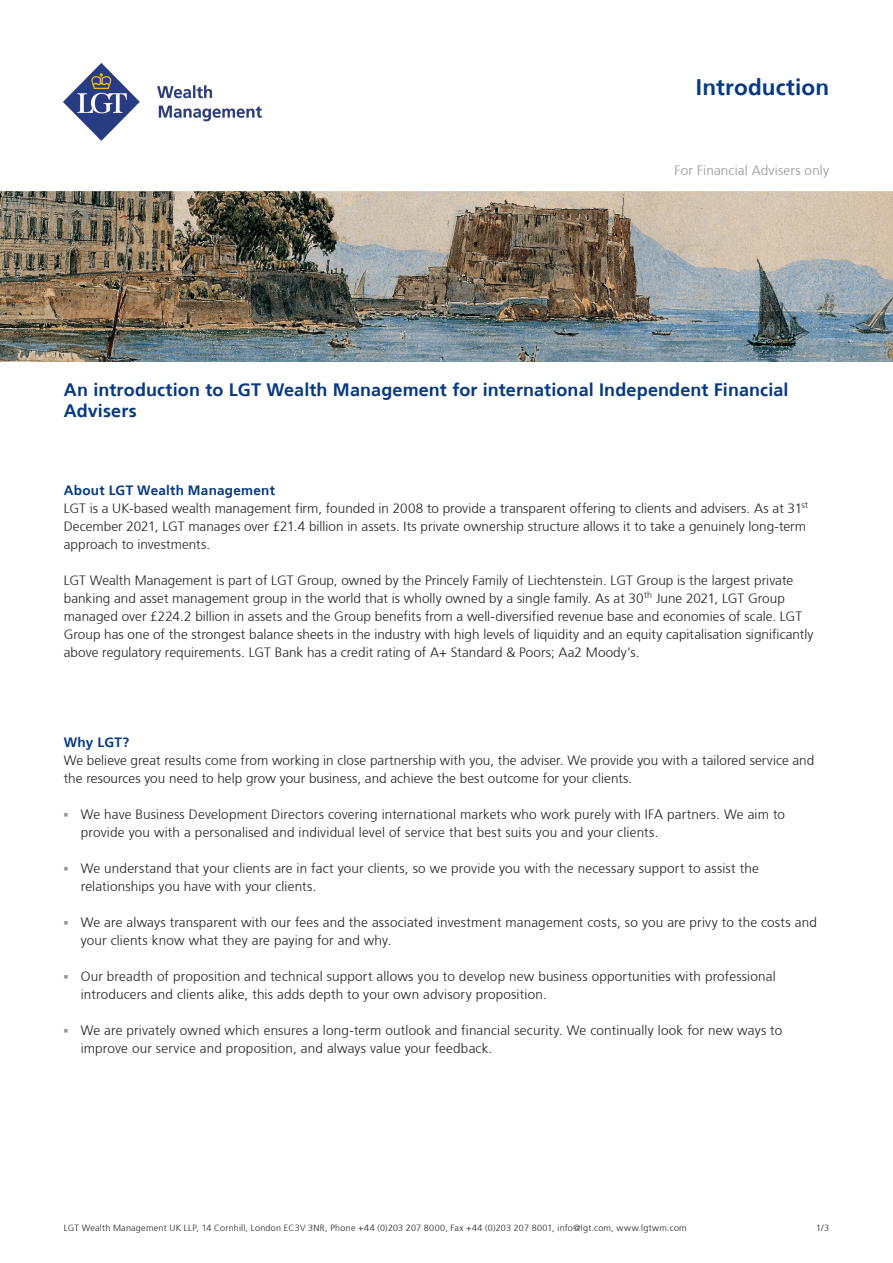
<style>
.page{position:relative;width:893px;height:1263px;background:#fff}
.page>*{position:absolute;margin:0;border:0;box-sizing:border-box;transform-origin:0 0}
.t1{font:700 22.5px "Frutiger 65";letter-spacing:.01em;color:#083a82}
.Fliesstext{font:700 18px/21px "Frutiger 65";letter-spacing:.005em;color:#083a82}
.Fliesstext-2{font:300 13.5px/18px "Frutiger 45";letter-spacing:.005em;color:#231f20}
.Fliesstext-3{font:700 13.5px "Frutiger 65";letter-spacing:.02em;color:#083a82}
.t2{font:300 13.5px "Frutiger 45";letter-spacing:.015em;color:#939598}
.t3{font:300 9px "Frutiger 45";letter-spacing:.03em;color:#231f20}
</style>
<div class="page">
<img style="left:64px;top:64px;width:198px;height:76px">
<img style="left:0;top:191px;width:893px;height:170px">
<h1 class="t1" style="left:696px;top:74px;width:135px">Introduction</h1>
<p class="t2" style="left:675px;top:163px;width:156px">For Financial Advisers only</p>
<p class="Fliesstext" style="left:64px;top:380px;width:726px">An introduction to LGT Wealth Management for international Independent Financial<br>Advisers</p>
<p class="Fliesstext-3" style="left:64px;top:482px;width:213px">About LGT Wealth Management</p>
<p class="Fliesstext-2" style="left:64px;top:499px;width:746px">LGT is a UK-based wealth management firm, founded in 2008 to provide a transparent offering to clients and advisers. As at 31<sup>st<br></sup>December 2021, LGT manages over £21.4 billion in assets. Its private ownership structure allows it to take a genuinely long-term approach to investments.</p>
<p class="Fliesstext-2" style="left:64px;top:571px;width:751px">LGT Wealth Management is part of LGT Group, owned by the Princely Family of Liechtenstein. LGT Group is the largest private banking and asset management group in the world that is wholly owned by a single family. As at 30<sup>th</sup> June 2021, LGT Group managed over £224.2 billion in assets and the Group benefits from a well-diversified revenue base and economies of scale. LGT Group has one of the strongest balance sheets in the industry with high levels of liquidity and an equity capitalisation significantly above regulatory requirements. LGT Bank has a credit rating of A+ Standard &amp; Poors; Aa2 Moody’s.</p>
<p class="Fliesstext-3" style="left:64px;top:734px;width:67px">Why LGT?</p>
<p class="Fliesstext-2" style="left:64px;top:751px;width:752px">We believe great results come from working in close partnership with you, the adviser. We provide you with a tailored service and the resources you need to help grow your business, and achieve the best outcome for your clients.</p>
<p class="Fliesstext-2" style="left:81px;top:805px;width:706px;text-indent:-17px"><sup>■</sup> We have Business Development Directors covering international markets who work purely with IFA partners. We aim to provide you with a personalised and individual level of service that best suits you and your clients.</p>
<p class="Fliesstext-2" style="left:81px;top:859px;width:679px;text-indent:-17px"><sup>■</sup> We understand that your clients are in fact your clients, so we provide you with the necessary support to assist the relationships you have with your clients.</p>
<p class="Fliesstext-2" style="left:81px;top:913px;width:737px;text-indent:-17px"><sup>■</sup> We are always transparent with our fees and the associated investment management costs, so you are privy to the costs and your clients know what they are paying for and why.</p>
<p class="Fliesstext-2" style="left:81px;top:967px;width:696px;text-indent:-17px"><sup>■</sup> Our breadth of proposition and technical support allows you to develop new business opportunities with professional introducers and clients alike, this adds depth to your own advisory proposition.</p>
<p class="Fliesstext-2" style="left:81px;top:1021px;width:703px;text-indent:-17px"><sup>■</sup> We are privately owned which ensures a long-term outlook and financial security. We continually look for new ways to improve our service and proposition, and always value your feedback.</p>
<p class="t3" style="left:64px;top:1223px;width:624px">LGT Wealth Management UK LLP, 14 Cornhill, London EC3V 3NR, Phone +44 (0)203 207 8000, Fax +44 (0)203 207 8001, info@lgt.com, www.lgtwm.com</p>
<p class="t3" style="left:816px;top:1223px;width:15px">1/3</p>
</div>
